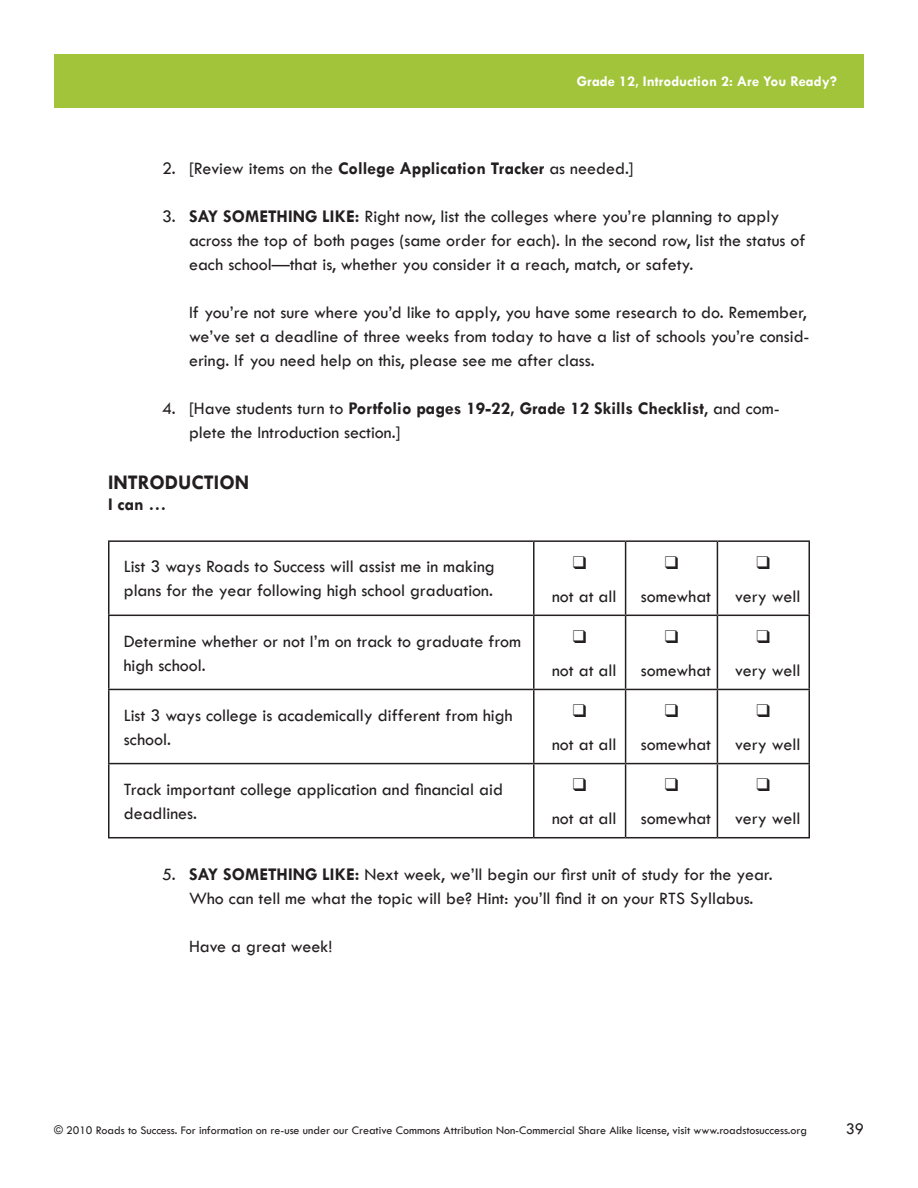
<style>
.page{position:relative;width:918px;height:1188px;background:#fff}
.page>*{position:absolute;margin:0;border:0;box-sizing:border-box;transform-origin:0 0}
.SHFR_Text{font:700 21px "Tw Cen";color:#231f20}
.A_NumberList2{font:18px/24px "Tw Cen";color:#231f20}
.A_ChartText{font:18px/24px "Tw Cen";color:#231f20}
.A_Text{font:18px/24px "Tw Cen";color:#231f20}
.SHFR_Text-2{font:700 18px "Tw Cen";color:#231f20}
.t1{font:16.5px "Tw Cen";color:#231f20}
.t2{font:700 15px "Tw Cen";color:#fff}
.t3{font:12px "Tw Cen";color:#231f20}
.s1{font-weight:700}
</style>
<div class="page">
<div style="left:54px;top:54px;width:810px;height:54px;background:#a1c43a"></div>
<hr style="left:108px;top:540px;width:426px;height:2px;background:#231f20">
<hr style="left:108px;top:542px;width:2px;height:73px;background:#231f20">
<hr style="left:534px;top:540px;width:92px;height:2px;background:#231f20">
<hr style="left:533px;top:542px;width:2px;height:73px;background:#231f20">
<hr style="left:626px;top:540px;width:91px;height:2px;background:#231f20">
<hr style="left:625px;top:542px;width:1px;height:73px;background:#231f20">
<hr style="left:717px;top:540px;width:93px;height:2px;background:#231f20">
<hr style="left:717px;top:542px;width:1px;height:73px;background:#231f20">
<hr style="left:808px;top:542px;width:2px;height:73px;background:#231f20">
<hr style="left:108px;top:615px;width:426px;height:1px;background:#231f20">
<hr style="left:108px;top:616px;width:2px;height:73px;background:#231f20">
<hr style="left:534px;top:615px;width:92px;height:1px;background:#231f20">
<hr style="left:533px;top:616px;width:2px;height:73px;background:#231f20">
<hr style="left:626px;top:615px;width:91px;height:1px;background:#231f20">
<hr style="left:625px;top:616px;width:1px;height:73px;background:#231f20">
<hr style="left:717px;top:615px;width:93px;height:1px;background:#231f20">
<hr style="left:717px;top:616px;width:1px;height:73px;background:#231f20">
<hr style="left:808px;top:616px;width:2px;height:73px;background:#231f20">
<hr style="left:108px;top:689px;width:426px;height:1px;background:#231f20">
<hr style="left:108px;top:690px;width:2px;height:73px;background:#231f20">
<hr style="left:534px;top:689px;width:92px;height:1px;background:#231f20">
<hr style="left:533px;top:690px;width:2px;height:73px;background:#231f20">
<hr style="left:626px;top:689px;width:91px;height:1px;background:#231f20">
<hr style="left:625px;top:690px;width:1px;height:73px;background:#231f20">
<hr style="left:717px;top:689px;width:93px;height:1px;background:#231f20">
<hr style="left:717px;top:690px;width:1px;height:73px;background:#231f20">
<hr style="left:808px;top:690px;width:2px;height:73px;background:#231f20">
<hr style="left:108px;top:763px;width:426px;height:1px;background:#231f20">
<hr style="left:108px;top:764px;width:2px;height:73px;background:#231f20">
<hr style="left:534px;top:763px;width:92px;height:1px;background:#231f20">
<hr style="left:533px;top:764px;width:2px;height:73px;background:#231f20">
<hr style="left:626px;top:763px;width:91px;height:1px;background:#231f20">
<hr style="left:625px;top:764px;width:1px;height:73px;background:#231f20">
<hr style="left:717px;top:763px;width:93px;height:1px;background:#231f20">
<hr style="left:717px;top:764px;width:1px;height:73px;background:#231f20">
<hr style="left:808px;top:764px;width:2px;height:73px;background:#231f20">
<hr style="left:108px;top:837px;width:426px;height:1px;background:#231f20">
<hr style="left:534px;top:837px;width:92px;height:1px;background:#231f20">
<hr style="left:626px;top:837px;width:91px;height:1px;background:#231f20">
<hr style="left:717px;top:837px;width:93px;height:1px;background:#231f20">
<p class="t2" style="left:577px;top:72px;width:262px">Grade 12, Introduction 2: Are You Ready?</p>
<p class="A_NumberList2" style="left:162px;top:157px;width:473px">2. [Review items on the <span class="s1">College Application Tracker</span> as needed.]</p>
<p class="A_NumberList2" style="left:189px;top:205px;width:618px;text-indent:-27px">3. <span class="s1">SAY SOMETHING LIKE:</span> Right now, list the colleges where you’re planning to apply across the top of both pages (same order for each). In the second row, list the status of each school—that is, whether you consider it a reach, match, or safety.</p>
<p class="A_Text" style="left:189px;top:301px;width:622px">If you’re not sure where you’d like to apply, you have some research to do. Remember, we’ve set a deadline of three weeks from today to have a list of schools you’re consid&shy;ering. If you need help on this, please see me after class.</p>
<p class="A_NumberList2" style="left:189px;top:397px;width:592px;text-indent:-27px">4. [Have students turn to <span class="s1">Portfolio pages 19-22, Grade 12 Skills Checklist</span>, and com&shy;plete the Introduction section.]</p>
<p class="SHFR_Text" style="left:108px;top:470px;width:143px">INTRODUCTION</p>
<p class="SHFR_Text-2" style="left:108px;top:494px;width:60px">I can …</p>
<p class="A_ChartText" style="left:124px;top:555px;width:373px">List 3 ways Roads to Success will assist me in making plans for the year following high school graduation.</p>
<p class="A_ChartText" style="left:124px;top:629px;width:399px">Determine whether or not I’m on track to graduate from high school.</p>
<p class="A_ChartText" style="left:124px;top:703px;width:390px">List 3 ways college is academically different from high school.</p>
<p class="A_ChartText" style="left:124px;top:777px;width:381px">Track important college application and financial aid deadlines.</p>
<p class="A_ChartText" style="left:552px;top:584px;width:66px">not at all</p>
<p class="A_ChartText" style="left:641px;top:584px;width:72px">somewhat</p>
<p class="A_ChartText" style="left:735px;top:584px;width:67px">very well</p>
<p class="A_ChartText" style="left:552px;top:658px;width:66px">not at all</p>
<p class="A_ChartText" style="left:641px;top:658px;width:72px">somewhat</p>
<p class="A_ChartText" style="left:735px;top:658px;width:67px">very well</p>
<p class="A_ChartText" style="left:552px;top:732px;width:66px">not at all</p>
<p class="A_ChartText" style="left:641px;top:732px;width:72px">somewhat</p>
<p class="A_ChartText" style="left:735px;top:732px;width:67px">very well</p>
<p class="A_ChartText" style="left:552px;top:806px;width:66px">not at all</p>
<p class="A_ChartText" style="left:641px;top:806px;width:72px">somewhat</p>
<p class="A_ChartText" style="left:735px;top:806px;width:67px">very well</p>
<p class="A_NumberList2" style="left:162px;top:863px;width:612px;text-align:center">5. <span class="s1">SAY SOMETHING LIKE:</span> Next week, we’ll begin our first unit of study for the year.<br>Who can tell me what the topic will be? Hint: you’ll find it on your RTS Syllabus.</p>
<p class="A_Text" style="left:189px;top:935px;width:145px">Have a great week!</p>
<p class="t3" style="left:54px;top:1123px;width:755px">© 2010 Roads to Success. For information on re-use under our Creative Commons Attribution Non-Commercial Share Alike license, visit www.roadstosuccess.org</p>
<p class="t1" style="left:846px;top:1119px;width:20px">39</p>
</div>
